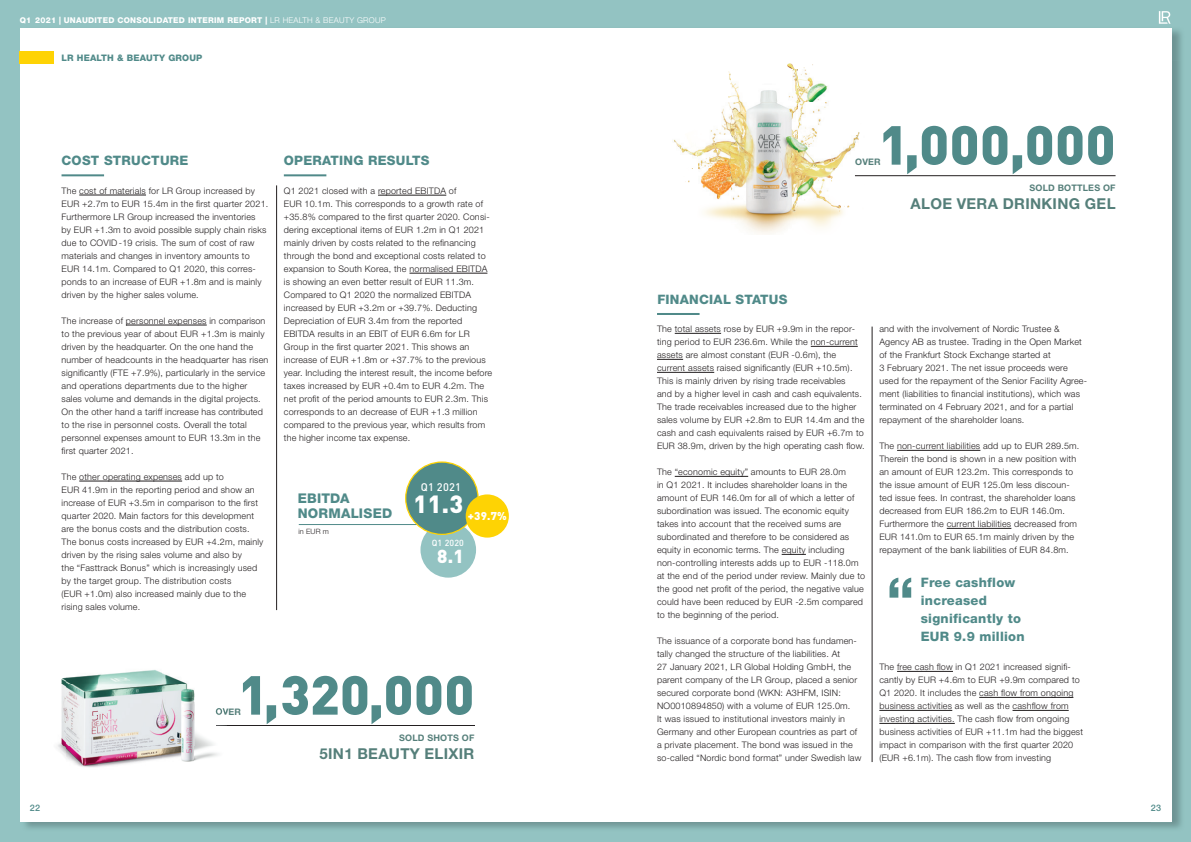
<style>
.page{position:relative;width:1191px;height:842px;background:#93c3c2}
.page>*{position:absolute;margin:0;border:0;box-sizing:border-box;transform-origin:0 0}
.t1{font:800 55.6px "Helvetica Neue LT Pro";color:#508a89}
.t2{font:900 54.1px "DIN Pro";letter-spacing:.005em;color:#508a89}
.t3{font:900 18.6px "DIN Pro";color:#fff}
.t4{font:700 15px "Helvetica Neue LT Pro";letter-spacing:.02em;color:#557f7a}
.t5{font:800 13.4px/14.6px "Helvetica Neue LT Pro";letter-spacing:.02em;color:#508a89}
.t6{font:800 13px/18px "Helvetica Neue LT Pro";letter-spacing:.02em;color:#508a89}
.t7{font:900 11.3px "DIN Pro";color:#fff}
.t8{font:500 11px "DIN Pro";letter-spacing:.02em;color:#fff}
.t9{font:300 9px/13px "Helvetica Neue LT Pro";letter-spacing:.02em;color:#231f20}
.t10{font:700 9px "Helvetica Neue LT Pro";letter-spacing:.02em;color:#557f7a}
.t11{font:800 9px "Helvetica Neue LT Pro";letter-spacing:.02em;color:#508a89}
.t12{font:500 9px "Helvetica Neue LT Pro";color:#508a89}
.t13{font:500 8.8px "DIN Pro";letter-spacing:.02em;color:#fff}
.t14{font:800 8px "Helvetica Neue LT Pro";letter-spacing:.03em;color:#fff}
.t15{font:300 7.3px "Helvetica Neue LT Pro";color:#231f20}
.s1{font-weight:300}
</style>
<div class="page">
<img style="left:21px;top:26px;width:1164px;height:34px">
<img style="left:1150px;top:60px;width:35px;height:772px">
<img style="left:21px;top:822px;width:1129px;height:10px">
<div style="left:20px;top:28px;width:1151px;height:794px;background:#fff"></div>
<svg style="left:1158px;top:11px;width:12px;height:13px"></svg>
<div style="left:420px;top:522px;width:56px;height:56px;background:#93c3c2;border-radius:50%"></div>
<hr style="left:872px;top:327px;width:1px;height:435px;background:#231f20">
<div style="left:20px;top:51px;width:34px;height:13px;background:#fed304"></div>
<hr style="left:657px;top:313px;width:42px;height:2px;background:#508a89">
<hr style="left:675px;top:333px;width:46px;height:1px;background:#231f20">
<hr style="left:810px;top:346px;width:47px;height:1px;background:#231f20">
<svg style="left:657px;top:359px;width:26px;height:1px"></svg>
<hr style="left:657px;top:372px;width:57px;height:1px;background:#231f20">
<hr style="left:675px;top:476px;width:73px;height:1px;background:#231f20">
<svg style="left:781px;top:554px;width:25px;height:1px"></svg>
<hr style="left:217px;top:725px;width:257px;height:1px;background:#231f20">
<hr style="left:299px;top:524px;width:132px;height:1px;background:#508a89">
<div style="left:406px;top:462px;width:72px;height:72px;background:#508a89;border-radius:50%"></div>
<div style="left:466px;top:494px;width:43px;height:44px;background:#fed304;border-radius:50%"></div>
<hr style="left:276px;top:185px;width:1px;height:425px;background:#231f20">
<hr style="left:378px;top:195px;width:68px;height:1px;background:#231f20">
<hr style="left:409px;top:273px;width:78px;height:1px;background:#231f20">
<hr style="left:284px;top:174px;width:42px;height:2px;background:#508a89">
<hr style="left:79px;top:195px;width:67px;height:1px;background:#231f20">
<hr style="left:126px;top:325px;width:81px;height:1px;background:#231f20">
<hr style="left:79px;top:481px;width:103px;height:1px;background:#231f20">
<hr style="left:62px;top:174px;width:42px;height:2px;background:#508a89">
<img style="left:674px;top:63px;width:191px;height:171px">
<hr style="left:855px;top:176px;width:260px;height:1px;background:#231f20">
<hr style="left:897px;top:450px;width:83px;height:1px;background:#231f20">
<hr style="left:946px;top:528px;width:65px;height:1px;background:#231f20">
<hr style="left:897px;top:671px;width:56px;height:1px;background:#231f20">
<hr style="left:979px;top:697px;width:94px;height:1px;background:#231f20">
<hr style="left:879px;top:710px;width:73px;height:1px;background:#231f20">
<hr style="left:1012px;top:710px;width:56px;height:1px;background:#231f20">
<hr style="left:879px;top:723px;width:75px;height:1px;background:#231f20">
<img style="left:57px;top:670px;width:161px;height:98px">
<svg style="left:216px;top:708px;width:11px;height:7px"></svg>
<p class="t14" style="left:20px;top:15px;width:367px">Q1 2021 | UNAUDITED CONSOLIDATED INTERIM REPORT | <span class="s1">LR HEALTH &amp; BEAUTY GROUP</span></p>
<p class="t11" style="left:62px;top:52px;width:142px">LR HEALTH &amp; BEAUTY GROUP</p>
<h3 class="t6" style="left:62px;top:152px;width:128px">COST STRUCTURE</h3>
<p class="t9" style="left:62px;top:184px;width:208px">The cost of materials for LR Group increased by EUR +2.7m to EUR 15.4m in the first quarter 2021.<br>Furthermore LR Group increased the inventories<br>by EUR +1.3m to avoid possible supply chain risks due to COVID -19 crisis. The sum of cost of raw materials and changes in inventory amounts to EUR 14.1m. Compared to Q1 2020, this corres&shy;ponds to an increase of EUR +1.8m and is mainly driven by the higher sales volume.</p>
<p class="t9" style="left:62px;top:314px;width:208px">The increase of personnel expenses in comparison to the previous year of about EUR +1.3m is mainly driven by the headquarter. On the one hand the number of headcounts in the headquarter has risen significantly (FTE +7.9%), particularly in the service and operations departments due to the higher sales volume and demands in the digital projects.<br>On the other hand a tariff increase has contributed to the rise in personnel costs. Overall the total personnel expenses amount to EUR 13.3m in the first quarter 2021.</p>
<p class="t9" style="left:62px;top:470px;width:203px">The other operating expenses add up to<br>EUR 41.9m in the reporting period and show an increase of EUR +3.5m in comparison to the first quarter 2020. Main factors for this development are the bonus costs and the distribution costs.<br>The bonus costs increased by EUR +4.2m, mainly driven by the rising sales volume and also by<br>the “Fasttrack Bonus” which is increasingly used by the target group. The distribution costs<br>(EUR +1.0m) also increased mainly due to the rising sales volume.</p>
<h3 class="t6" style="left:284px;top:152px;width:147px">OPERATING RESULTS</h3>
<p class="t9" style="left:284px;top:184px;width:210px">Q1 2021 closed with a reported EBITDA of<br>EUR 10.1m. This corresponds to a growth rate of +35.8% compared to the first quarter 2020. Consi&shy;dering exceptional items of EUR 1.2m in Q1 2021 mainly driven by costs related to the refinancing through the bond and exceptional costs related to expansion to South Korea, the normalised EBITDA is showing an even better result of EUR 11.3m.<br>Compared to Q1 2020 the normalized EBITDA increased by EUR +3.2m or +39.7%. Deducting Depreciation of EUR 3.4m from the reported EBITDA results in an EBIT of EUR 6.6m for LR Group in the first quarter 2021. This shows an increase of EUR +1.8m or +37.7% to the previous year. Including the interest result, the income before taxes increased by EUR +0.4m to EUR 4.2m. The net profit of the period amounts to EUR 2.3m. This corresponds to an decrease of EUR +1.3 million compared to the previous year, which results from the higher income tax expense.</p>
<h3 class="t5" style="left:298px;top:491px;width:96px">EBITDA<br>NORMALISED</h3>
<p class="t15" style="left:298px;top:527px;width:32px">in EUR m</p>
<p class="t8" style="left:421px;top:479px;width:42px">Q1 2021</p>
<p class="t7" style="left:413px;top:507px;width:95px"><sup>11.3</sup> +39.7%</p>
<p class="t13" style="left:432px;top:536px;width:34px">Q1 2020</p>
<h3 class="t3" style="left:437px;top:541px;width:28px">8.1</h3>
<h2 class="t2" style="left:238px;top:652px;width:238px">1,320,000</h2>
<p class="t10" style="left:399px;top:732px;width:77px">SOLD SHOTS OF</p>
<h3 class="t4" style="left:319px;top:744px;width:156px">5IN1 BEAUTY ELIXIR</h3>
<p class="t10" style="left:215px;top:706px;width:27px">OVER</p>
<h2 class="t2" style="left:878px;top:102px;width:238px">1,000,000</h2>
<p class="t10" style="left:1029px;top:182px;width:88px">SOLD BOTTLES OF</p>
<h3 class="t4" style="left:910px;top:194px;width:206px">ALOE VERA DRINKING GEL</h3>
<p class="t10" style="left:855px;top:156px;width:27px">OVER</p>
<h3 class="t6" style="left:657px;top:290px;width:132px">FINANCIAL STATUS</h3>
<p class="t9" style="left:657px;top:323px;width:209px">The total assets rose by EUR +9.9m in the repor&shy;ting period to EUR 236.6m. While the non-current assets are almost constant (EUR -0.6m), the current assets raised significantly (EUR +10.5m).<br>This is mainly driven by rising trade receivables<br>and by a higher level in cash and cash equivalents.<br>The trade receivables increased due to the higher sales volume by EUR +2.8m to EUR 14.4m and the cash and cash equivalents raised by EUR +6.7m to EUR 38.9m, driven by the high operating cash flow.</p>
<p class="t9" style="left:657px;top:465px;width:210px">The “economic equity” amounts to EUR 28.0m<br>in Q1 2021. It includes shareholder loans in the amount of EUR 146.0m for all of which a letter of subordination was issued. The economic equity takes into account that the received sums are subordinated and therefore to be considered as equity in economic terms. The equity including non-controlling interests adds up to EUR -118.0m at the end of the period under review. Mainly due to the good net profit of the period, the negative value could have been reduced by EUR -2.5m compared to the beginning of the period.</p>
<p class="t9" style="left:657px;top:634px;width:206px">The issuance of a corporate bond has fundamen&shy;tally changed the structure of the liabilities. At<br>27 January 2021, LR Global Holding GmbH, the parent company of the LR Group, placed a senior secured corporate bond (WKN: A3HFM, ISIN:<br>NO0010894850) with a volume of EUR 125.0m.<br>It was issued to institutional investors mainly in Germany and other European countries as part of a private placement. The bond was issued in the so-called “Nordic bond format” under Swedish law</p>
<p class="t9" style="left:879px;top:323px;width:209px">and with the involvement of Nordic Trustee &amp; Agency AB as trustee. Trading in the Open Market of the Frankfurt Stock Exchange started at<br>3 February 2021. The net issue proceeds were used for the repayment of the Senior Facility Agree&shy;ment (liabilities to financial institutions), which was terminated on 4 February 2021, and for a partial repayment of the shareholder loans.</p>
<p class="t9" style="left:879px;top:439px;width:202px">The non-current liabilities add up to EUR 289.5m.<br>Therein the bond is shown in a new position with an amount of EUR 123.2m. This corresponds to the issue amount of EUR 125.0m less discoun&shy;ted issue fees. In contrast, the shareholder loans decreased from EUR 186.2m to EUR 146.0m.<br>Furthermore the current liabilities decreased from EUR 141.0m to EUR 65.1m mainly driven by the repayment of the bank liabilities of EUR 84.8m.</p>
<h1 class="t1" style="left:886px;top:564px;width:29px">“</h1>
<h3 class="t6" style="left:920px;top:573px;width:105px">Free cashflow increased significantly to<br>EUR 9.9 million</h3>
<p class="t9" style="left:879px;top:660px;width:205px">The free cash flow in Q1 2021 increased signifi&shy;cantly by EUR +4.6m to EUR +9.9m compared to Q1 2020. It includes the cash flow from ongoing business activities as well as the cashflow from investing activities. The cash flow from ongoing business activities of EUR +11.1m had the biggest impact in comparison with the first quarter 2020 (EUR +6.1m). The cash flow from investing</p>
<p class="t12" style="left:30px;top:802px;width:12px">22</p>
<p class="t12" style="left:1151px;top:802px;width:12px">23</p>
</div>
